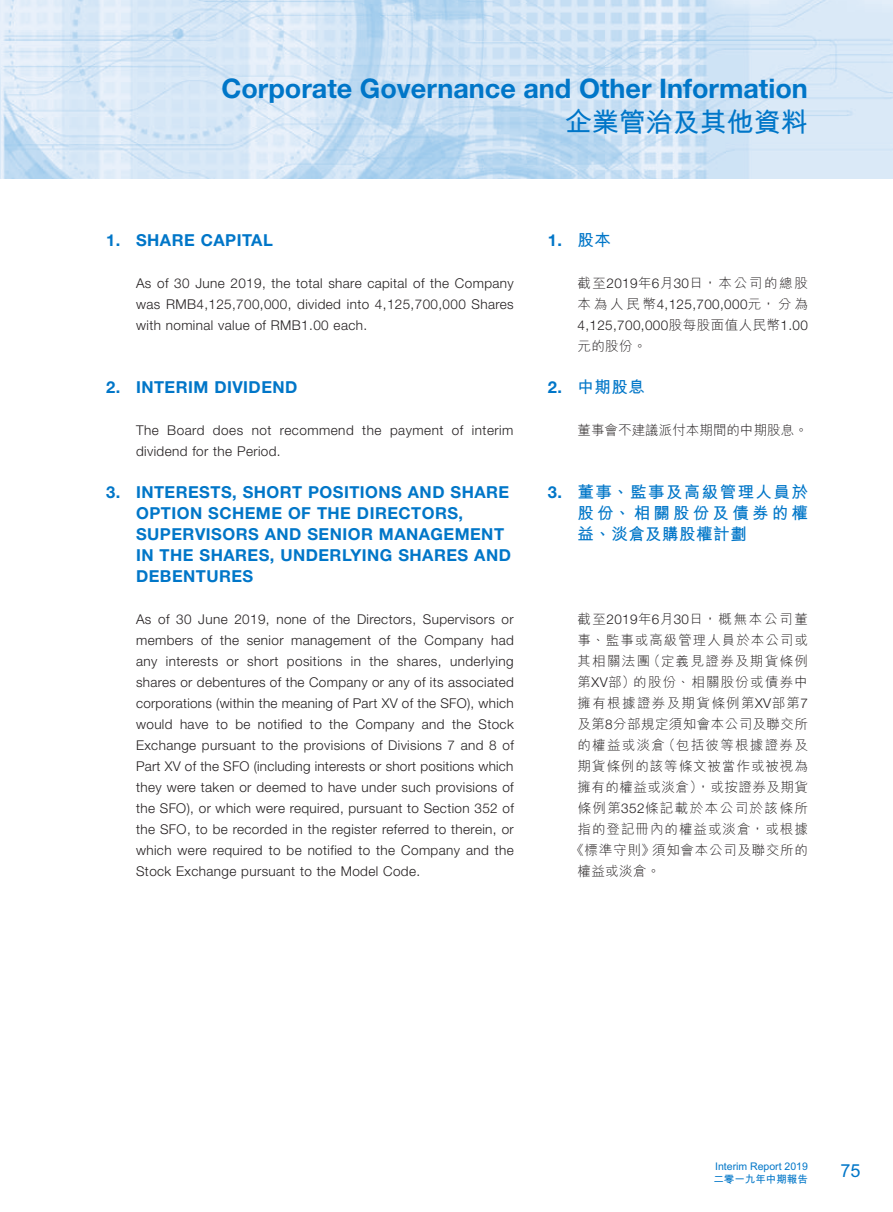
<style>
.page{position:relative;width:893px;height:1212px;background:#fff}
.page>*{position:absolute;margin:0;border:0;box-sizing:border-box;transform-origin:0 0}
.t1{font:700 27px "Helvetica Neue LT Std";color:#0076c8}
.t2{font:700 27px "M Hei HK";color:#0076c8}
.t3{font:700 18px "M Hei HK";color:#0076c8}
.t4{font:700 16.5px/21px "Helvetica Neue LT Std";letter-spacing:.03em;color:#0076c8}
.t5{font:700 16.5px/21px "M Hei HK";letter-spacing:.085em;color:#0076c8;text-align:justify}
.t6{font:300 13.5px/21px "Helvetica Neue LT Std";letter-spacing:.03em;color:#231f20;text-align:justify}
.t7{font:300 13.5px "M Hei HK";letter-spacing:.075em;color:#231f20}
.t8{font:300 13.5px "M Hei HK";letter-spacing:.125em;color:#231f20}
.t9{font:300 13.5px "M Hei HK";letter-spacing:.035em;color:#231f20}
.t10{font:300 13.5px "M Hei HK";letter-spacing:.095em;color:#231f20}
.t11{font:300 13.5px "M Hei HK";letter-spacing:.005em;color:#231f20}
.t12{font:300 13.5px "M Hei HK";letter-spacing:.1em;color:#231f20}
.t13{font:300 13.5px "M Hei HK";letter-spacing:.11em;color:#231f20}
.t14{font:300 13.5px "M Hei HK";letter-spacing:.055em;color:#231f20}
.t15{font:700 10.5px/12.6px "M Hei HK";color:#0076c8}
.s1{font-family:"M Hei HK"}
.s2{font-family:"Helvetica Neue LT Std"}
</style>
<div class="page">
<img style="left:1px;top:0;width:892px;height:179px">
<hr style="left:0;top:0;width:1px;height:179px;background:#e7f0fa">
<h1 class="t1" style="left:221px;top:71px;width:588px">Corporate Governance and Other Information</h1>
<h1 class="t2" style="left:565px;top:103px;width:244px">企業管治及其他資料</h1>
<p class="t4" style="left:106px;top:229px;width:168px">1. SHARE CAPITAL</p>
<p class="t6" style="left:136px;top:272px;width:379px">As of 30 June 2019, the total share capital of the Company was RMB4,125,700,000, divided into 4,125,700,000 Shares with nominal value of RMB1.00 each.</p>
<p class="t4" style="left:106px;top:376px;width:193px">2. INTERIM DIVIDEND</p>
<p class="t6" style="left:136px;top:419px;width:379px">The Board does not recommend the payment of interim dividend for the Period.</p>
<p class="t4" style="left:136px;top:481px;width:376px;text-indent:-30px">3. INTERESTS, SHORT POSITIONS AND SHARE<br>OPTION SCHEME OF THE DIRECTORS,<br>SUPERVISORS AND SENIOR MANAGEMENT<br>IN THE SHARES, UNDERLYING SHARES AND<br>DEBENTURES</p>
<p class="t6" style="left:136px;top:608px;width:379px">As of 30 June 2019, none of the Directors, Supervisors or members of the senior management of the Company had any interests or short positions in the shares, underlying shares or debentures of the Company or any of its associated corporations (within the meaning of Part XV of the SFO), which would have to be notified to the Company and the Stock Exchange pursuant to the provisions of Divisions 7 and 8 of Part XV of the SFO (including interests or short positions which they were taken or deemed to have under such provisions of the SFO), or which were required, pursuant to Section 352 of the SFO, to be recorded in the register referred to therein, or which were required to be notified to the Company and the Stock Exchange pursuant to the Model Code.</p>
<p class="t4" style="left:548px;top:229px;width:65px">1. <span class="s1">股本</span></p>
<p class="t8" style="left:577px;top:273px;width:232px">截至<span class="s2">2019</span>年<span class="s2">6</span>月<span class="s2">30</span>日，本公司的總股</p>
<p class="t6" style="left:577px;top:293px;width:232px"><span class="s1">本為人民幣</span>4,125,700,000<span class="s1">元，分為<br></span>4,125,700,000<span class="s1">股每股面值人民幣</span>1.00</p>
<p class="t7" style="left:577px;top:336px;width:71px">元的股份。</p>
<p class="t5" style="left:548px;top:375px;width:99px"><span class="s2">2.</span> 中期股息</p>
<p class="t11" style="left:577px;top:420px;width:232px">董事會不建議派付本期間的中期股息。</p>
<p class="t5" style="left:577px;top:480px;width:232px;text-indent:-30px"><span class="s2">3.</span> 董事、監事及高級管理人員於股份、相關股份及債券的權益、淡倉及購股權計劃</p>
<p class="t8" style="left:577px;top:609px;width:232px">截至<span class="s2">2019</span>年<span class="s2">6</span>月<span class="s2">30</span>日，概無本公司董</p>
<p class="t7" style="left:577px;top:630px;width:232px">事、監事或高級管理人員於本公司或</p>
<p class="t10" style="left:577px;top:651px;width:232px">其相關法團（定義見證券及期貨條例</p>
<p class="t7" style="left:577px;top:672px;width:232px">第<span class="s2">XV</span>部）的股份、相關股份或債券中</p>
<p class="t12" style="left:577px;top:693px;width:232px">擁有根據證券及期貨條例第<span class="s2">XV</span>部第<span class="s2">7</span></p>
<p class="t9" style="left:577px;top:714px;width:232px">及第<span class="s2">8</span>分部規定須知會本公司及聯交所</p>
<p class="t10" style="left:577px;top:735px;width:232px">的權益或淡倉（包括彼等根據證券及</p>
<p class="t7" style="left:577px;top:756px;width:232px">期貨條例的該等條文被當作或被視為</p>
<p class="t9" style="left:577px;top:777px;width:232px">擁有的權益或淡倉），或按證券及期貨</p>
<p class="t13" style="left:577px;top:798px;width:232px">條例第<span class="s2">352</span>條記載於本公司於該條所</p>
<p class="t7" style="left:577px;top:819px;width:232px">指的登記冊內的權益或淡倉，或根據</p>
<p class="t14" style="left:571px;top:840px;width:239px">《標準守則》須知會本公司及聯交所的</p>
<p class="t7" style="left:577px;top:861px;width:84px">權益或淡倉。</p>
<p class="t15" style="left:713px;top:1159px;width:96px">Interim Report 2019二零一九年中期報告</p>
<h2 class="t3" style="left:840px;top:1157px;width:22px">75</h2>
</div>
